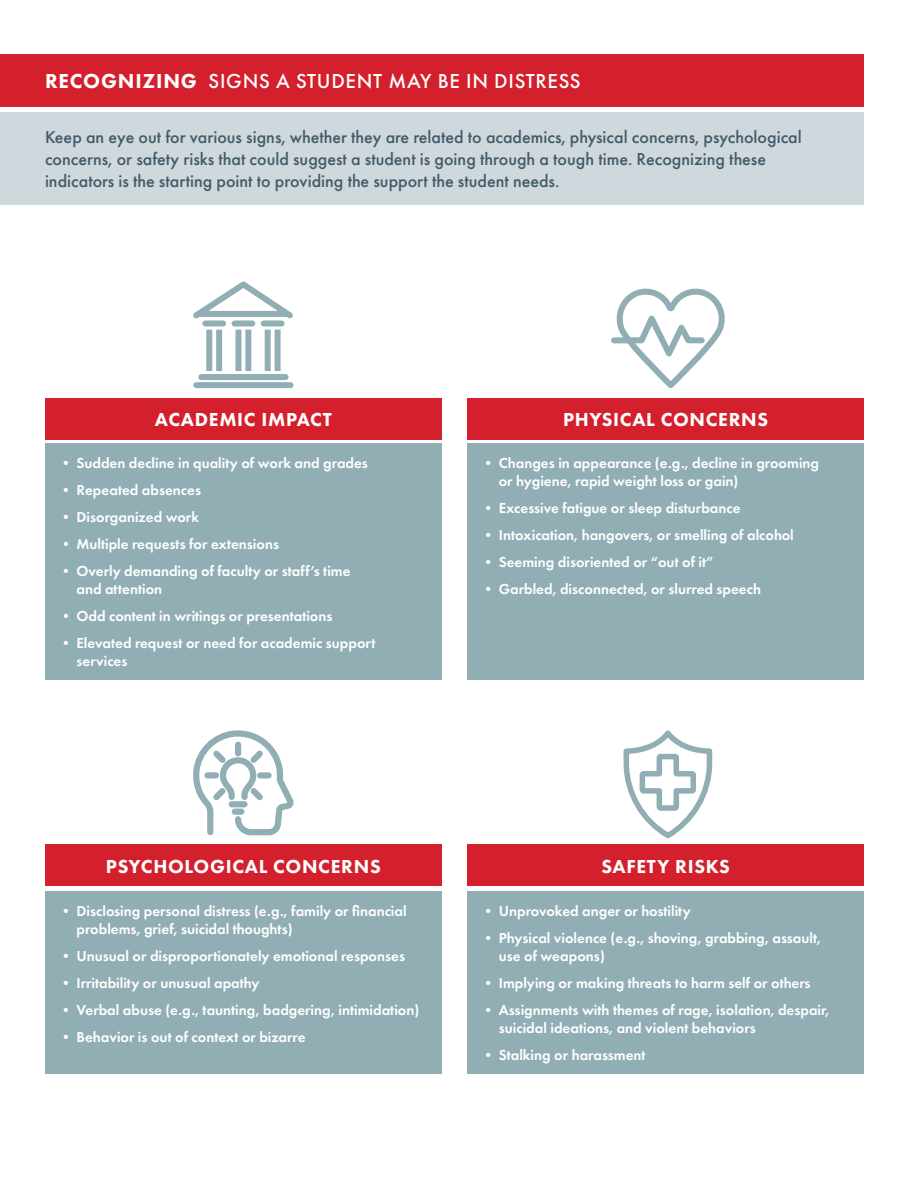
<style>
.page{position:relative;width:918px;height:1188px;background:#fff}
.page>*{position:absolute;margin:0;border:0;box-sizing:border-box;transform-origin:0 0}
.t1{font:500 21px "Futura PT";letter-spacing:.035em;color:#fff}
.t2{font:800 19.5px "Futura PT";letter-spacing:.035em;color:#fff}
.t3{font:500 18px/21.6px "Futura PT";color:#425a69}
.t4{font:600 15px/18px "Futura PT";color:#fff}
.s1{font-weight:800}
</style>
<div class="page">
<div style="left:467px;top:891px;width:397px;height:183px;background:#91aeb5"></div>
<div style="left:45px;top:443px;width:397px;height:237px;background:#91aeb5"></div>
<div style="left:0;top:54px;width:864px;height:52px;background:#d4202d"></div>
<div style="left:467px;top:443px;width:397px;height:237px;background:#91aeb5"></div>
<div style="left:45px;top:891px;width:397px;height:183px;background:#91aeb5"></div>
<svg style="left:611px;top:288px;width:114px;height:100px"></svg>
<svg style="left:623px;top:730px;width:90px;height:109px"></svg>
<div style="left:45px;top:398px;width:397px;height:42px;background:#d4202d"></div>
<div style="left:467px;top:398px;width:397px;height:42px;background:#d4202d"></div>
<div style="left:45px;top:844px;width:397px;height:42px;background:#d4202d"></div>
<div style="left:467px;top:844px;width:397px;height:42px;background:#d4202d"></div>
<div style="left:0;top:112px;width:864px;height:93px;background:#cfd8dc"></div>
<div style="left:201px;top:374px;width:85px;height:6px;background:#91aeb5"></div>
<div style="left:196px;top:382px;width:95px;height:6px;background:#91aeb5"></div>
<div style="left:206px;top:330px;width:6px;height:41px;background:#91aeb5"></div>
<div style="left:216px;top:330px;width:6px;height:41px;background:#91aeb5"></div>
<div style="left:235px;top:330px;width:6px;height:41px;background:#91aeb5"></div>
<div style="left:245px;top:330px;width:6px;height:41px;background:#91aeb5"></div>
<div style="left:265px;top:330px;width:6px;height:41px;background:#91aeb5"></div>
<div style="left:275px;top:330px;width:6px;height:41px;background:#91aeb5"></div>
<svg style="left:193px;top:281px;width:100px;height:49px"></svg>
<svg style="left:193px;top:730px;width:101px;height:106px"></svg>
<h1 class="t1" style="left:45px;top:68px;width:537px"><span class="s1">RECOGNIZING</span> SIGNS A STUDENT MAY BE IN DISTRESS</h1>
<p class="t3" style="left:45px;top:127px;width:758px">Keep an eye out for various signs, whether they are related to academics, physical concerns, psychological concerns, or safety risks that could suggest a student is going through a tough time. Recognizing these indicators is the starting point to providing the support the student needs.</p>
<h2 class="t2" style="left:155px;top:407px;width:178px">ACADEMIC IMPACT</h2>
<h2 class="t2" style="left:563px;top:407px;width:207px">PHYSICAL CONCERNS</h2>
<p class="t4" style="left:58px;top:454px;width:311px">• Sudden decline in quality of work and grades</p>
<p class="t4" style="left:58px;top:481px;width:144px">• Repeated absences</p>
<p class="t4" style="left:58px;top:508px;width:142px">• Disorganized work</p>
<p class="t4" style="left:58px;top:535px;width:222px">• Multiple requests for extensions</p>
<p class="t4" style="left:76px;top:562px;width:276px;text-indent:-18px">• Overly demanding of faculty or staff’s time and attention</p>
<p class="t4" style="left:58px;top:607px;width:276px">• Odd content in writings or presentations</p>
<p class="t4" style="left:76px;top:634px;width:301px;text-indent:-18px">• Elevated request or need for academic support services</p>
<p class="t4" style="left:499px;top:454px;width:322px;text-indent:-18px">• Changes in appearance (e.g., decline in grooming or hygiene, rapid weight loss or gain)</p>
<p class="t4" style="left:481px;top:499px;width:261px">• Excessive fatigue or sleep disturbance</p>
<p class="t4" style="left:481px;top:526px;width:315px">• Intoxication, hangovers, or smelling of alcohol</p>
<p class="t4" style="left:481px;top:553px;width:234px">• Seeming disoriented or “out of it”</p>
<p class="t4" style="left:481px;top:580px;width:282px">• Garbled, disconnected, or slurred speech</p>
<h2 class="t2" style="left:106px;top:854px;width:276px">PSYCHOLOGICAL CONCERNS</h2>
<h2 class="t2" style="left:601px;top:854px;width:130px">SAFETY RISKS</h2>
<p class="t4" style="left:76px;top:902px;width:332px;text-indent:-18px">• Disclosing personal distress (e.g., family or financial problems, grief, suicidal thoughts)</p>
<p class="t4" style="left:58px;top:947px;width:348px">• Unusual or disproportionately emotional responses</p>
<p class="t4" style="left:58px;top:974px;width:203px">• Irritability or unusual apathy</p>
<p class="t4" style="left:58px;top:1001px;width:362px">• Verbal abuse (e.g., taunting, badgering, intimidation)</p>
<p class="t4" style="left:58px;top:1028px;width:249px">• Behavior is out of context or bizarre</p>
<p class="t4" style="left:481px;top:902px;width:211px">• Unprovoked anger or hostility</p>
<p class="t4" style="left:499px;top:929px;width:324px;text-indent:-18px">• Physical violence (e.g., shoving, grabbing, assault, use of weapons)</p>
<p class="t4" style="left:481px;top:974px;width:331px">• Implying or making threats to harm self or others</p>
<p class="t4" style="left:499px;top:1001px;width:332px;text-indent:-18px">• Assignments with themes of rage, isolation, despair, suicidal ideations, and violent behaviors</p>
<p class="t4" style="left:481px;top:1046px;width:166px">• Stalking or harassment</p>
</div>
